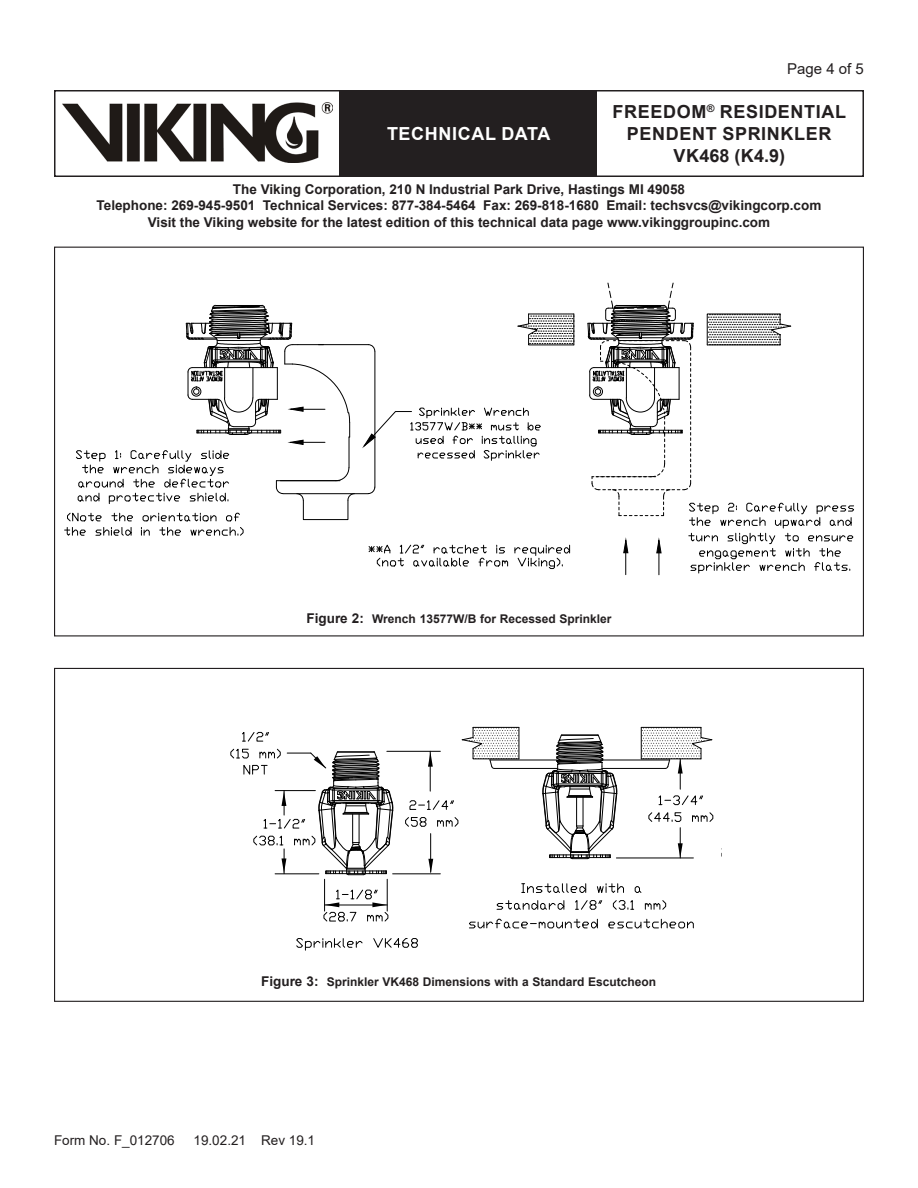
<style>
.page{position:relative;width:918px;height:1188px;background:#fff}
.page>*{position:absolute;margin:0;border:0;box-sizing:border-box;transform-origin:0 0}
.t1{font:700 18px/21.6px "Arial";letter-spacing:.035em;color:#231f20;text-align:center}
.t2{font:700 18px "Arial";letter-spacing:.035em;color:#fff}
.t3{font:15px "Arial";color:#231f20}
.t4{font:700 13.5px/16.2px "Arial";color:#231f20;text-align:center}
.t5{font:13.5px "Arial";color:#231f20}
.Center_-_Bold{font:700 12px "Arial";color:#231f20}
.s1{font-size:13.5px}
</style>
<div class="page">
<div style="left:54px;top:90px;width:810px;height:87px;border:2px solid #231f20"></div>
<div style="left:340px;top:91px;width:257px;height:85px;background:#231f20"></div>
<img style="left:63px;top:102px;width:269px;height:60px">
<hr style="left:616px;top:858px;width:77px;height:1px;background:#000">
<hr style="left:601px;top:760px;width:69px;height:1px;background:#000">
<hr style="left:641px;top:759px;width:60px;height:1px;background:#000">
<hr style="left:490px;top:760px;width:67px;height:1px;background:#000">
<hr style="left:641px;top:727px;width:1px;height:32px;background:#000">
<hr style="left:680px;top:828px;width:1px;height:30px;background:#000">
<svg style="left:678px;top:843px;width:5px;height:15px"></svg>
<svg style="left:642px;top:727px;width:71px;height:47px"></svg>
<svg style="left:462px;top:727px;width:58px;height:42px"></svg>
<hr style="left:602px;top:768px;width:63px;height:1px;background:#000">
<hr style="left:680px;top:759px;width:1px;height:30px;background:#000">
<svg style="left:658px;top:795px;width:45px;height:10px"></svg>
<svg style="left:648px;top:812px;width:33px;height:10px"></svg>
<svg style="left:692px;top:812px;width:21px;height:10px"></svg>
<svg style="left:496px;top:883px;width:170px;height:27px"></svg>
<svg style="left:469px;top:919px;width:129px;height:10px"></svg>
<svg style="left:608px;top:919px;width:86px;height:10px"></svg>
<hr style="left:430px;top:834px;width:1px;height:38px;background:#000">
<hr style="left:393px;top:874px;width:47px;height:1px;background:#000">
<svg style="left:428px;top:859px;width:5px;height:14px"></svg>
<hr style="left:387px;top:751px;width:53px;height:1px;background:#000">
<hr style="left:430px;top:751px;width:1px;height:40px;background:#000">
<svg style="left:428px;top:752px;width:5px;height:15px"></svg>
<svg style="left:409px;top:800px;width:45px;height:10px"></svg>
<svg style="left:405px;top:817px;width:22px;height:10px"></svg>
<svg style="left:437px;top:817px;width:21px;height:10px"></svg>
<svg style="left:242px;top:731px;width:27px;height:11px"></svg>
<hr style="left:494px;top:768px;width:63px;height:1px;background:#000">
<svg style="left:296px;top:938px;width:67px;height:12px"></svg>
<svg style="left:373px;top:938px;width:45px;height:10px"></svg>
<svg style="left:230px;top:748px;width:163px;height:174px"></svg>
<svg style="left:542px;top:734px;width:75px;height:125px"></svg>
<hr style="left:659px;top:545px;width:1px;height:30px;background:#000">
<hr style="left:625px;top:545px;width:1px;height:30px;background:#000">
<svg style="left:368px;top:544px;width:140px;height:23px"></svg>
<svg style="left:514px;top:545px;width:57px;height:24px"></svg>
<svg style="left:517px;top:313px;width:58px;height:33px"></svg>
<hr style="left:298px;top:344px;width:70px;height:1px;background:#000">
<hr style="left:283px;top:493px;width:85px;height:1px;background:#000">
<hr style="left:375px;top:351px;width:1px;height:136px;background:#000">
<svg style="left:368px;top:486px;width:7px;height:8px"></svg>
<svg style="left:368px;top:344px;width:7px;height:8px"></svg>
<div style="left:303px;top:500px;width:45px;height:20px;border:1px solid #000"></div>
<svg style="left:363px;top:407px;width:178px;height:53px"></svg>
<svg style="left:65px;top:512px;width:68px;height:24px"></svg>
<svg style="left:141px;top:513px;width:103px;height:23px"></svg>
<svg style="left:76px;top:305px;width:279px;height:199px"></svg>
<svg style="left:587px;top:283px;width:267px;height:290px"></svg>
<h1 class="t2" style="left:387px;top:121px;width:165px">TECHNICAL DATA</h1>
<p class="t3" style="left:787px;top:59px;width:78px">Page 4 of 5</p>
<h1 class="t1" style="left:613px;top:102px;width:235px">FREEDOM<sup>®</sup> RESIDENTIAL<br>PENDENT SPRINKLER<br>VK468 (K4.9)</h1>
<p class="t4" style="left:97px;top:182px;width:726px">The Viking Corporation, 210 N Industrial Park Drive, Hastings MI 49058<br>Telephone: 269-945-9501 Technical Services: 877-384-5464 Fax: 269-818-1680 Email: techsvcs@vikingcorp.com<br>Visit the Viking website for the latest edition of this technical data page www.vikinggroupinc.com</p>
<p class="Center_-_Bold" style="left:307px;top:610px;width:306px"><span class="s1">Figure 2:</span> Wrench 13577W/B for Recessed Sprinkler</p>
<p class="Center_-_Bold" style="left:261px;top:973px;width:397px"><span class="s1">Figure 3:</span> Sprinkler VK468 Dimensions with a Standard Escutcheon</p>
<p class="t5" style="left:54px;top:1131px;width:122px">Form No. F_012706</p>
<p class="t5" style="left:194px;top:1131px;width:123px">19.02.21 Rev 19.1</p>
</div>
